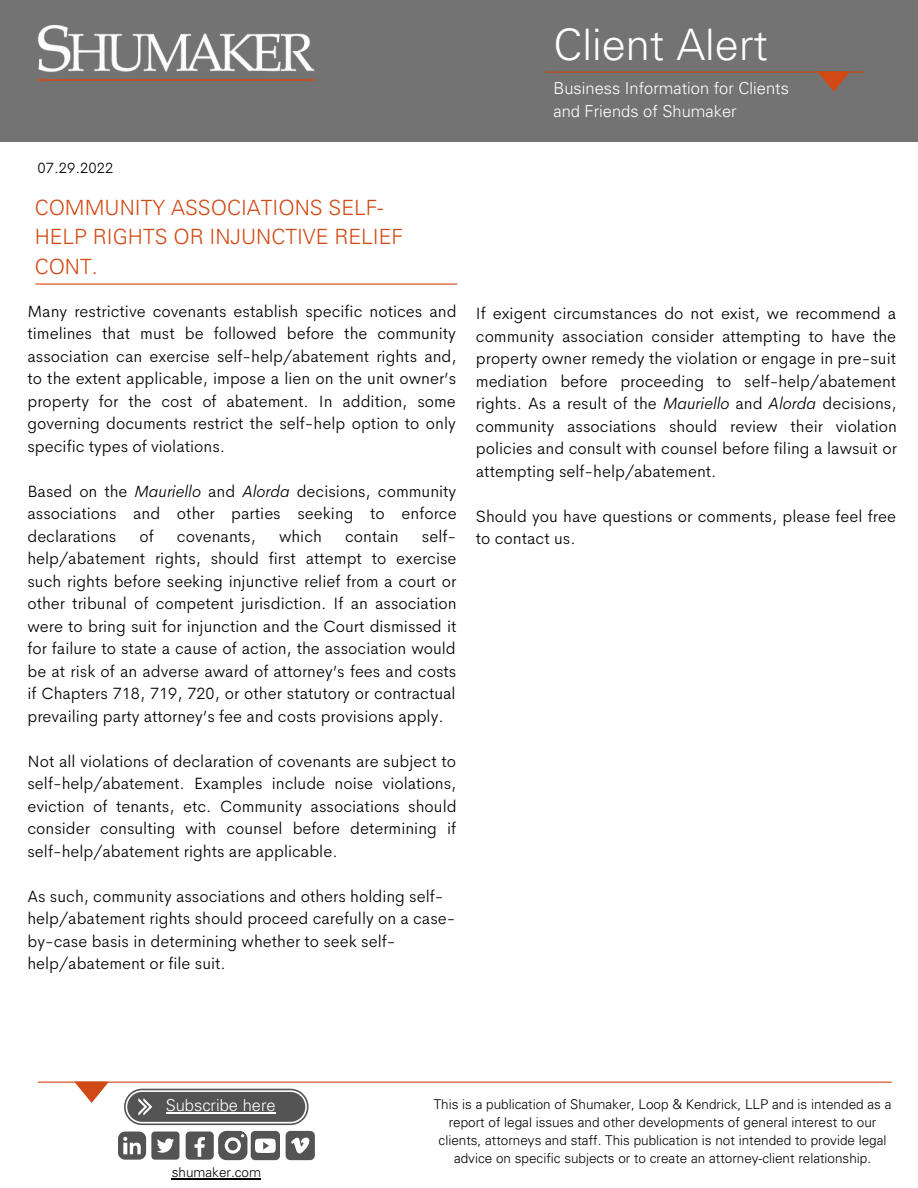
<style>
.page{position:relative;width:918px;height:1188px;background:#fff}
.page>*{position:absolute;margin:0;border:0;box-sizing:border-box;transform-origin:0 0}
.t1{font:300 43.35px "Univers LT Pro 45";color:#fff}
.t2{font:300 21px/29.2px "Univers LT Pro 45";color:#d14914}
.t3{font:300 16.5px/22.5px "Cerebri Sans";color:#000;text-align:justify}
.t4{font:300 16.5px/22.5px "Univers LT Pro 45";color:#fff}
.t5{font:300 15px "Cerebri Sans";color:#000}
.t6{font:300 13.5px/18px "Univers LT Pro 45";color:#000;text-align:center}
.s1{font-style:italic}
</style>
<div class="page">
<div style="left:0;top:0;width:918px;height:142px;background:#737373"></div>
<img style="left:38px;top:25px;width:278px;height:55px">
<hr style="left:546px;top:72px;width:318px;height:1px;background:#d14914">
<svg style="left:818px;top:72px;width:32px;height:20px"></svg>
<hr style="left:35px;top:283px;width:422px;height:2px;background:#d14914">
<hr style="left:38px;top:1082px;width:854px;height:1px;background:#d14914">
<svg style="left:74px;top:1082px;width:35px;height:21px"></svg>
<svg style="left:124px;top:1089px;width:185px;height:36px;background:#717171"></svg>
<hr style="left:172px;top:1178px;width:89px;height:1px;background:#000">
<hr style="left:166px;top:1113px;width:110px;height:1px;background:#fff">
<svg style="left:118px;top:1132px;width:28px;height:28px"></svg>
<div style="left:151px;top:1132px;width:29px;height:28px;background:#545454;border-radius:4px"></div>
<svg style="left:157px;top:1138px;width:17px;height:15px"></svg>
<div style="left:186px;top:1132px;width:28px;height:28px;background:#545454;border-radius:4px"></div>
<svg style="left:195px;top:1137px;width:10px;height:20px"></svg>
<svg style="left:218px;top:1131px;width:29px;height:29px"></svg>
<div style="left:251px;top:1131px;width:29px;height:29px;background:#545454;border-radius:4px"></div>
<svg style="left:255px;top:1139px;width:21px;height:14px"></svg>
<svg style="left:286px;top:1131px;width:29px;height:29px"></svg>
<h1 class="t1" style="left:554px;top:29px;width:216px">Client Alert</h1>
<p class="t5" style="left:38px;top:158px;width:77px">07.29.2022</p>
<p class="t2" style="left:35px;top:196px;width:370px">COMMUNITY ASSOCIATIONS SELF-<br>HELP RIGHTS OR INJUNCTIVE RELIEF<br>CONT.</p>
<p class="t3" style="left:27px;top:300px;width:431px">Many restrictive covenants establish specific notices and timelines that must be followed before the community association can exercise self-help/abatement rights and, to the extent applicable, impose a lien on the unit owner’s property for the cost of abatement. In addition, some governing documents restrict the self-help option to only specific types of violations.</p>
<p class="t3" style="left:27px;top:480px;width:431px">Based on the <span class="s1">Mauriello</span> and <span class="s1">Alorda</span> decisions, community associations and other parties seeking to enforce declarations</p>
<p class="t3" style="left:27px;top:525px;width:431px;text-indent:394px">self&shy;help/abatement rights, should first attempt to exercise such rights before seeking injunctive relief from a court or other tribunal of competent jurisdiction. If an association were to bring suit for injunction and the Court dismissed it for failure to state a cause of action, the association would be at risk of an adverse award of attorney’s fees and costs if Chapters 718, 719, 720, or other statutory or contractual prevailing party attorney’s fee and costs provisions apply.</p>
<p class="t3" style="left:27px;top:750px;width:431px">Not all violations of declaration of covenants are subject to self-help/abatement. Examples include noise violations, eviction of tenants, etc. Community associations should consider consulting with counsel before determining if self-help/abatement rights are applicable.</p>
<p class="t3" style="left:27px;top:885px;width:430px;text-align:left">As such, community associations and others holding self&shy;help/abatement rights should proceed carefully on a case&shy;by-case basis in determining whether to seek self&shy;help/abatement or file suit.</p>
<p class="t3" style="left:140px;top:525px;width:16px">of</p>
<p class="t3" style="left:177px;top:525px;width:80px">covenants,</p>
<p class="t3" style="left:279px;top:525px;width:44px">which</p>
<p class="t3" style="left:345px;top:525px;width:55px">contain</p>
<p class="t4" style="left:553px;top:79px;width:237px">Business Information for Clients and Friends of Shumaker</p>
<p class="t3" style="left:476px;top:302px;width:423px">If exigent circumstances do not exist, we recommend a community association consider attempting to have the property owner remedy the violation or engage in pre-suit mediation before proceeding to self-help/abatement rights. As a result of the <span class="s1">Mauriello</span> and <span class="s1">Alorda</span> decisions, community associations should review their violation policies and consult with counsel before filing a lawsuit or attempting self-help/abatement.</p>
<p class="t3" style="left:476px;top:505px;width:422px">Should you have questions or comments, please feel free to contact us.</p>
<p class="t4" style="left:166px;top:1096px;width:111px">Subscribe here</p>
<p class="t6" style="left:172px;top:1165px;width:91px">shumaker.com</p>
<p class="t6" style="left:434px;top:1097px;width:459px">This is a publication of Shumaker, Loop &amp; Kendrick, LLP and is intended as a report of legal issues and other developments of general interest to our clients, attorneys and staff. This publication is not intended to provide legal advice on specific subjects or to create an attorney-client relationship.</p>
</div>
